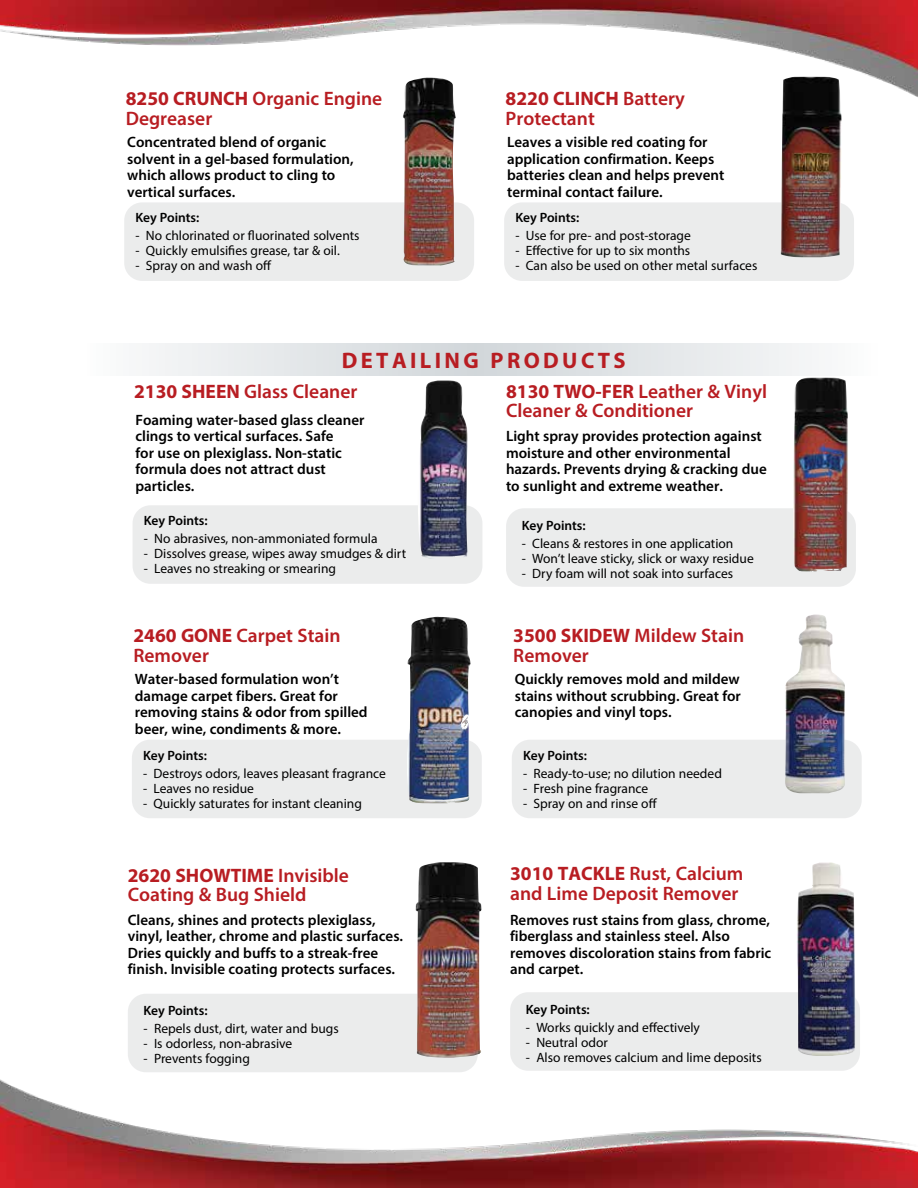
<style>
.page{position:relative;width:918px;height:1188px;background:#fff}
.page>*{position:absolute;margin:0;border:0;box-sizing:border-box;transform-origin:0 0}
.t1{font:700 22.5px "Myriad Pro";letter-spacing:.15em;color:#b81d22}
.t2{font:600 19.5px/19.5px "Myriad Pro";color:#b81d22}
.t3{font:600 15px/16.5px "Myriad Pro";color:#000}
.t4{font:13.5px "Myriad Pro";color:#000}
.t5{font:600 13.5px "Myriad Pro";letter-spacing:-.005em;color:#000}
.s1{font-weight:700}
</style>
<div class="page">
<img style="left:0;top:0;width:918px;height:97px">
<img style="left:0;top:1061px;width:918px;height:127px">
<div style="left:133px;top:505px;width:349px;height:79px;background:#ebecec;border-radius:18px"></div>
<div style="left:510px;top:992px;width:350px;height:79px;background:#ebecec;border-radius:18px"></div>
<img style="left:797px;top:862px;width:58px;height:194px">
<div style="left:124px;top:202px;width:350px;height:79px;background:#ebecec;border-radius:18px"></div>
<div style="left:504px;top:202px;width:350px;height:79px;background:#ebecec;border-radius:18px"></div>
<img style="left:400px;top:78px;width:56px;height:188px">
<svg style="left:149px;top:344px;width:663px;height:31px;background:#e2e5e8"></svg>
<div style="left:506px;top:508px;width:350px;height:79px;background:#ebecec;border-radius:18px"></div>
<img style="left:418px;top:380px;width:50px;height:179px">
<div style="left:132px;top:740px;width:350px;height:78px;background:#ebecec;border-radius:18px"></div>
<div style="left:512px;top:740px;width:350px;height:78px;background:#ebecec;border-radius:18px"></div>
<img style="left:407px;top:617px;width:64px;height:186px">
<div style="left:128px;top:994px;width:350px;height:78px;background:#ebecec;border-radius:18px"></div>
<img style="left:415px;top:862px;width:67px;height:196px">
<img style="left:793px;top:377px;width:56px;height:195px">
<img style="left:785px;top:614px;width:60px;height:179px">
<img style="left:781px;top:76px;width:64px;height:181px">
<h2 class="t2" style="left:126px;top:88px;width:258px"><span class="s1">8250 CRUNCH</span> Organic Engine<br>Degreaser</h2>
<p class="t3" style="left:127px;top:133px;width:228px">Concentrated blend of organic solvent in a gel-based formulation, which allows product to cling to vertical surfaces.</p>
<p class="t5" style="left:135px;top:209px;width:65px">Key Points:</p>
<p class="t4" style="left:135px;top:228px;width:226px">- No chlorinated or fluorinated solvents</p>
<p class="t4" style="left:135px;top:243px;width:206px">- Quickly emulsifies grease, tar &amp; oil.</p>
<p class="t4" style="left:135px;top:258px;width:138px">- Spray on and wash off</p>
<h2 class="t2" style="left:506px;top:88px;width:181px"><span class="s1">8220 CLINCH</span> Battery<br>Protectant</h2>
<p class="t3" style="left:507px;top:133px;width:219px">Leaves a visible red coating for application confirmation. Keeps batteries clean and helps prevent terminal contact failure.</p>
<p class="t5" style="left:515px;top:209px;width:65px">Key Points:</p>
<p class="t4" style="left:515px;top:228px;width:177px">- Use for pre- and post-storage</p>
<p class="t4" style="left:515px;top:243px;width:176px">- Effective for up to six months</p>
<p class="t4" style="left:515px;top:258px;width:244px">- Can also be used on other metal surfaces</p>
<h1 class="t1" style="left:342px;top:346px;width:285px">DETAILING PRODUCTS</h1>
<h2 class="t2" style="left:506px;top:381px;width:263px"><span class="s1">8130 TWO-FER</span> Leather &amp; Vinyl<br>Cleaner &amp; Conditioner</h2>
<p class="t3" style="left:506px;top:427px;width:262px">Light spray provides protection against moisture and other environmental hazards. Prevents drying &amp; cracking due to sunlight and extreme weather.</p>
<p class="t5" style="left:522px;top:517px;width:65px">Key Points:</p>
<p class="t4" style="left:522px;top:535px;width:213px">- Cleans &amp; restores in one application</p>
<p class="t4" style="left:522px;top:550px;width:234px">- Won’t leave sticky, slick or waxy residue</p>
<p class="t4" style="left:522px;top:565px;width:213px">- Dry foam will not soak into surfaces</p>
<h2 class="t2" style="left:134px;top:381px;width:225px"><span class="s1">2130 SHEEN</span> Glass Cleaner</h2>
<p class="t3" style="left:136px;top:411px;width:230px">Foaming water-based glass cleaner clings to vertical surfaces. Safe<br>for use on plexiglass. Non-static formula does not attract dust particles.</p>
<p class="t5" style="left:144px;top:512px;width:65px">Key Points:</p>
<p class="t4" style="left:144px;top:531px;width:235px">- No abrasives, non-ammoniated formula</p>
<p class="t4" style="left:144px;top:546px;width:264px">- Dissolves grease, wipes away smudges &amp; dirt</p>
<p class="t4" style="left:144px;top:561px;width:194px">- Leaves no streaking or smearing</p>
<h2 class="t2" style="left:133px;top:626px;width:209px"><span class="s1">2460 GONE</span> Carpet Stain<br>Remover</h2>
<p class="t3" style="left:135px;top:671px;width:234px">Water-based formulation won’t damage carpet fibers. Great for removing stains &amp; odor from spilled beer, wine, condiments &amp; more.</p>
<p class="t5" style="left:143px;top:746px;width:65px">Key Points:</p>
<p class="t4" style="left:143px;top:765px;width:244px">- Destroys odors, leaves pleasant fragrance</p>
<p class="t4" style="left:143px;top:780px;width:112px">- Leaves no residue</p>
<p class="t4" style="left:143px;top:795px;width:220px">- Quickly saturates for instant cleaning</p>
<h2 class="t2" style="left:128px;top:865px;width:223px"><span class="s1">2620 SHOWTIME</span> Invisible<br>Coating &amp; Bug Shield</h2>
<p class="t3" style="left:128px;top:911px;width:277px">Cleans, shines and protects plexiglass, vinyl, leather, chrome and plastic surfaces.<br>Dries quickly and buffs to a streak-free finish. Invisible coating protects surfaces.</p>
<p class="t5" style="left:144px;top:1002px;width:65px">Key Points:</p>
<p class="t4" style="left:144px;top:1020px;width:197px">- Repels dust, dirt, water and bugs</p>
<p class="t4" style="left:144px;top:1035px;width:150px">- Is odorless, non-abrasive</p>
<p class="t4" style="left:144px;top:1050px;width:108px">- Prevents fogging</p>
<h2 class="t2" style="left:513px;top:626px;width:232px"><span class="s1">3500 SKIDEW</span> Mildew Stain<br>Remover</h2>
<p class="t3" style="left:515px;top:671px;width:228px;text-align:justify">Quickly removes mold and mildew stains without scrubbing. Great for canopies and vinyl tops.</p>
<p class="t5" style="left:523px;top:746px;width:65px">Key Points:</p>
<p class="t4" style="left:523px;top:765px;width:200px">- Ready-to-use; no dilution needed</p>
<p class="t4" style="left:523px;top:780px;width:127px">- Fresh pine fragrance</p>
<p class="t4" style="left:523px;top:795px;width:136px">- Spray on and rinse off</p>
<h2 class="t2" style="left:510px;top:864px;width:235px"><span class="s1">3010 TACKLE</span> Rust, Calcium and Lime Deposit Remover</h2>
<p class="t3" style="left:510px;top:911px;width:263px">Removes rust stains from glass, chrome, fiberglass and stainless steel. Also removes discoloration stains from fabric and carpet.</p>
<p class="t5" style="left:526px;top:1000px;width:65px">Key Points:</p>
<p class="t4" style="left:526px;top:1019px;width:176px">- Works quickly and effectively</p>
<p class="t4" style="left:526px;top:1034px;width:84px">- Neutral odor</p>
<p class="t4" style="left:526px;top:1049px;width:237px">- Also removes calcium and lime deposits</p>
</div>
